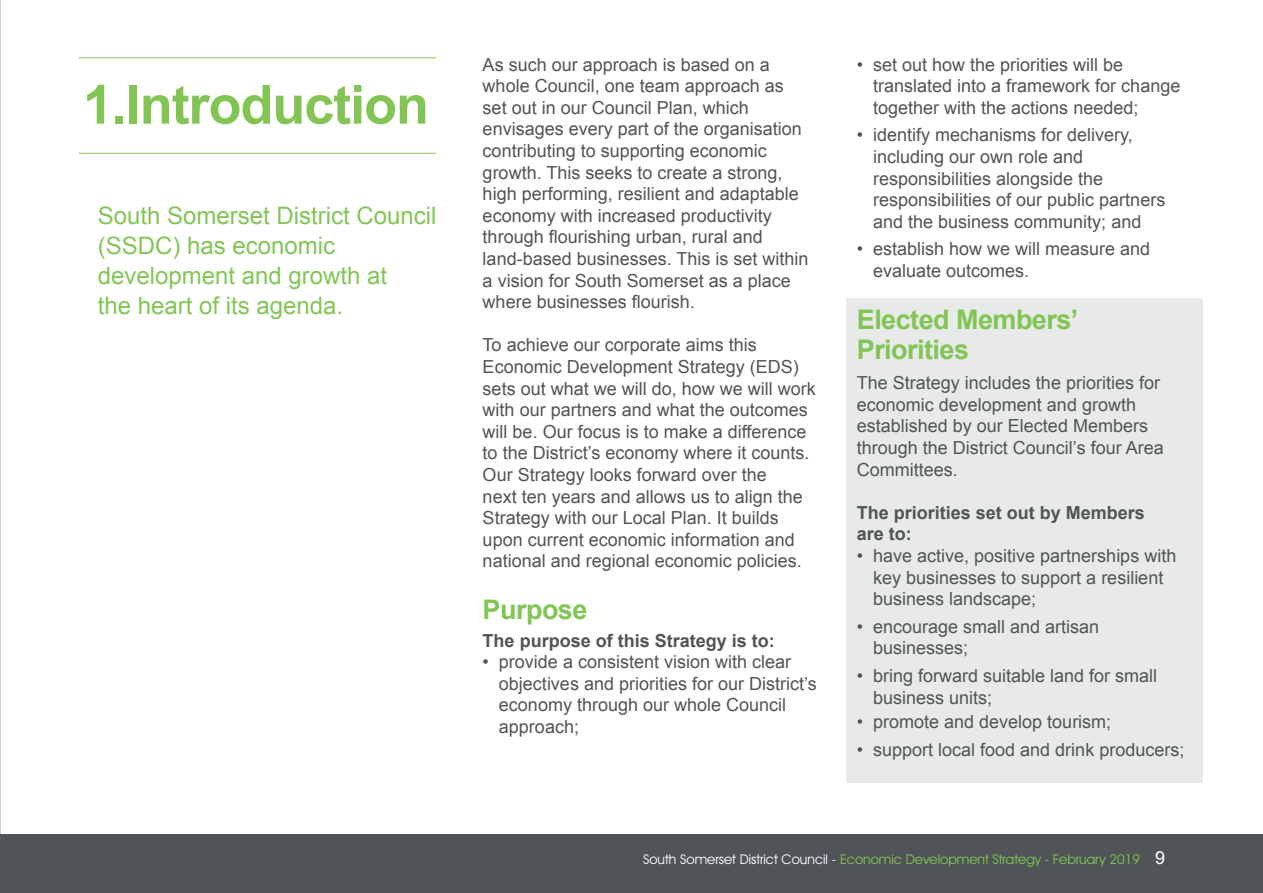
<style>
.page{position:relative;width:1263px;height:893px;background:#fff}
.page>*{position:absolute;margin:0;border:0;box-sizing:border-box;transform-origin:0 0}
.t1{font:700 54px "Arial";letter-spacing:-.02em;color:#82c555}
.t2{font:700 27px/30px "Arial";letter-spacing:-.02em;color:#82c555}
.t3{font:24px/30px "Arial";color:#82c555}
.t4{font:18px/21.6px "Arial";color:#505457}
.t5{font:700 18px/21.6px "Arial";color:#505457}
.t6{font:13.5px "Avant Garde IT Cby BT";color:#82c555}
.s1{color:#fff}
.s2{font-family:"Arial";font-size:18px;color:#fff}
</style>
<div class="page">
<div style="left:0;top:834px;width:1263px;height:59px;background:#505457"></div>
<div style="left:847px;top:298px;width:356px;height:484px;background:#e8eae9"></div>
<hr style="left:79px;top:57px;width:357px;height:1px;background:#82c555">
<hr style="left:79px;top:153px;width:357px;height:1px;background:#82c555">
<hr style="left:0;top:0;width:1px;height:834px;background:#cfcfc9">
<h1 class="t1" style="left:83px;top:69px;width:347px">1.Introduction</h1>
<h3 class="t3" style="left:98px;top:201px;width:340px">South Somerset District Council (SSDC) has economic development and growth at<br>the heart of its agenda.</h3>
<p class="t4" style="left:483px;top:54px;width:327px">As such our approach is based on a whole Council, one team approach as set out in our Council Plan, which envisages every part of the organisation contributing to supporting economic growth. This seeks to create a strong, high performing, resilient and adaptable economy with increased productivity through flourishing urban, rural and land-based businesses. This is set within a vision for South Somerset as a place where businesses flourish.</p>
<p class="t4" style="left:483px;top:334px;width:335px">To achieve our corporate aims this Economic Development Strategy (EDS) sets out what we will do, how we will work with our partners and what the outcomes will be. Our focus is to make a difference to the District’s economy where it counts.<br>Our Strategy looks forward over the<br>next ten years and allows us to align the Strategy with our Local Plan. It builds upon current economic information and national and regional economic policies.</p>
<h2 class="t2" style="left:483px;top:595px;width:106px">Purpose</h2>
<p class="t5" style="left:483px;top:630px;width:294px">The purpose of this Strategy is to:</p>
<p class="t4" style="left:499px;top:651px;width:319px;text-indent:-16px">• provide a consistent vision with clear objectives and priorities for our District’s economy through our whole Council approach;</p>
<p class="t4" style="left:873px;top:54px;width:309px;text-indent:-16px">• set out how the priorities will be translated into a framework for change together with the actions needed;</p>
<p class="t4" style="left:873px;top:124px;width:294px;text-indent:-16px">• identify mechanisms for delivery, including our own role and responsibilities alongside the responsibilities of our public partners and the business community; and</p>
<p class="t4" style="left:873px;top:238px;width:279px;text-indent:-16px">• establish how we will measure and evaluate outcomes.</p>
<h2 class="t2" style="left:857px;top:305px;width:223px">Elected Members’<br>Priorities</h2>
<p class="t4" style="left:857px;top:372px;width:308px">The Strategy includes the priorities for economic development and growth established by our Elected Members through the District Council’s four Area<br>Committees.</p>
<p class="t5" style="left:857px;top:502px;width:290px">The priorities set out by Members are to:</p>
<p class="t4" style="left:873px;top:545px;width:305px;text-indent:-16px">• have active, positive partnerships with key businesses to support a resilient business landscape;</p>
<p class="t4" style="left:873px;top:616px;width:228px;text-indent:-16px">• encourage small and artisan businesses;</p>
<p class="t4" style="left:873px;top:665px;width:286px;text-indent:-16px">• bring forward suitable land for small business units;</p>
<p class="t4" style="left:857px;top:711px;width:256px">• promote and develop tourism;</p>
<p class="t4" style="left:857px;top:739px;width:329px">• support local food and drink producers;</p>
<p class="t6" style="left:643px;top:851px;width:523px"><span class="s1">South Somerset District Council -</span> Economic Development Strategy - February 2019 <span class="s2">9</span></p>
</div>
